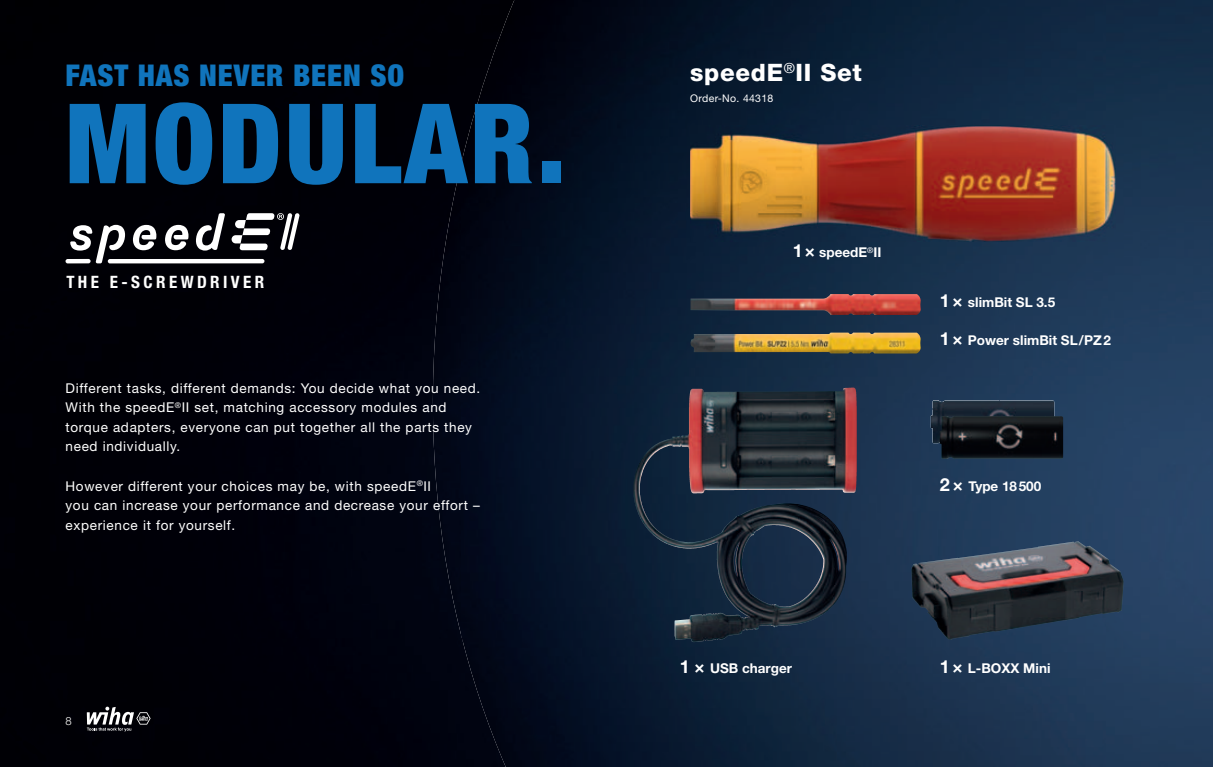
<style>
.page{position:relative;width:1213px;height:767px;background:#fff}
.page>*{position:absolute;margin:0;border:0;box-sizing:border-box;transform-origin:0 0}
.t1{font:900 condensed 111px "Helvetica Neue LT Pro";letter-spacing:.03em;color:#1074bc}
.t2{font:900 condensed 30px "Helvetica Neue LT Pro";letter-spacing:.03em;color:#1074bc}
.t3{font:800 24px "Helvetica Neue LT Pro";letter-spacing:.03em;color:#fff}
.t4{font:700 condensed 17.1px "Helvetica Neue LT Pro";letter-spacing:.2em;color:#fff}
.t5{font:13.5px/19.5px "Helvetica Neue LT Pro";letter-spacing:.05em;color:#fff}
.t6{font:700 13.5px "Helvetica Neue LT Pro";color:#fff}
.t7{font:300 11.25px "Helvetica Neue LT Pro";color:#fff}
.t8{font:10.5px "Helvetica Neue LT Pro";letter-spacing:.03em;color:#fff}
.s1{font-size:18px}
</style>
<div class="page">
<div style="left:0;top:0;width:462px;height:767px;background:#000007"></div>
<img style="left:462px;top:0;width:268px;height:614px">
<img style="left:730px;top:0;width:376px;height:126px">
<img style="left:1106px;top:0;width:106px;height:767px">
<img style="left:408px;top:152px;width:54px;height:513px">
<img style="left:730px;top:241px;width:269px;height:373px">
<img style="left:999px;top:241px;width:108px;height:526px">
<img style="left:462px;top:614px;width:537px;height:153px">
<svg style="left:87px;top:706px;width:64px;height:25px"></svg>
<img style="left:690px;top:294px;width:230px;height:21px">
<img style="left:690px;top:332px;width:230px;height:21px">
<img style="left:690px;top:126px;width:425px;height:115px">
<img style="left:911px;top:541px;width:212px;height:98px">
<img style="left:651px;top:387px;width:200px;height:61px">
<img style="left:931px;top:400px;width:123px;height:43px">
<img style="left:939px;top:416px;width:124px;height:43px">
<svg style="left:133px;top:225px;width:23px;height:25px"></svg>
<svg style="left:165px;top:225px;width:23px;height:25px"></svg>
<svg style="left:70px;top:225px;width:55px;height:38px"></svg>
<svg style="left:196px;top:213px;width:29px;height:37px"></svg>
<svg style="left:232px;top:213px;width:67px;height:37px"></svg>
<hr style="left:108px;top:259px;width:156px;height:4px;background:#fff;border-radius:2px">
<hr style="left:66px;top:259px;width:25px;height:4px;background:#fff;border-radius:2px">
<h2 class="t2" style="left:66px;top:58px;width:340px">FAST HAS NEVER BEEN SO</h2>
<h1 class="t1" style="left:66px;top:80px;width:502px">MODULAR.</h1>
<p class="t4" style="left:66px;top:272px;width:199px">THE E-SCREWDRIVER</p>
<p class="t5" style="left:66px;top:380px;width:416px">Different tasks, different demands: You decide what you need.<br>With the speedE<sup>®</sup>II set, matching accessory modules and torque adapters, everyone can put together all the parts they need individually.</p>
<p class="t5" style="left:66px;top:477px;width:416px">However different your choices may be, with speedE<sup>®</sup>II<br>you can increase your performance and decrease your effort – experience it for yourself.</p>
<p class="t7" style="left:66px;top:714px;width:8px">8</p>
<h3 class="t3" style="left:690px;top:59px;width:173px">speedE<sup>®</sup>II Set</h3>
<p class="t8" style="left:690px;top:95px;width:85px">Order-No. 44318</p>
<p class="t6" style="left:793px;top:247px;width:90px"><span class="s1">1 ×</span> speedE<sup>®</sup>II</p>
<p class="t6" style="left:940px;top:297px;width:117px"><span class="s1">1 ×</span> slimBit SL 3.5</p>
<p class="t6" style="left:940px;top:335px;width:173px"><span class="s1">1 ×</span> Power slimBit SL/PZ2</p>
<p class="t6" style="left:940px;top:482px;width:103px"><span class="s1">2 ×</span> Type 18 500</p>
<p class="t6" style="left:680px;top:663px;width:114px"><span class="s1">1 ×</span> USB charger</p>
<p class="t6" style="left:940px;top:663px;width:112px"><span class="s1">1 ×</span> L-BOXX Mini</p>
</div>
